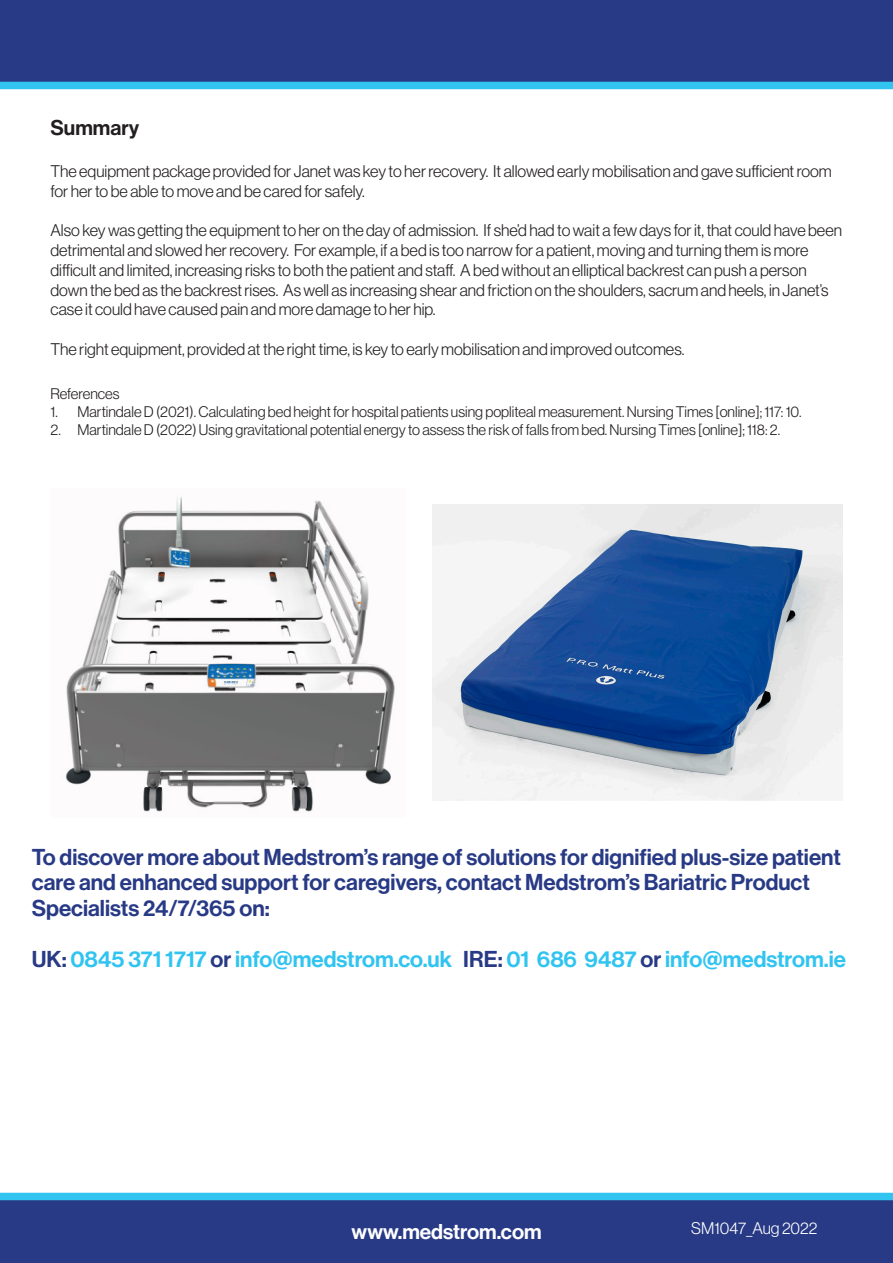
<style>
.page{position:relative;width:893px;height:1263px;background:#fff}
.page>*{position:absolute;margin:0;border:0;box-sizing:border-box;transform-origin:0 0}
.t1{font:22.5px/25.5px "N Haas Grotesk DS Pro 65 Md";color:#283a85}
.t2{font:22.5px "N Haas Grotesk DS Pro 65 Md";color:#31c4f1}
.t3{font:21px "N Haas Grotesk DS Pro 65 Md";color:#fff}
.t4{font:21px "N Haas Grotesk DS Pro 65 Md";color:#231f20}
.t5{font:16.5px/19.8px "N Haas Grotesk DS Pro 45 Lt";color:#231f20}
.t6{font:16.5px "N Haas Grotesk DS Pro 45 Lt";color:#fff}
.t7{font:15px "N Haas Grotesk DS Pro 45 Lt";color:#231f20}
.s1{color:#283a85}
</style>
<div class="page">
<svg style="left:0;top:0;width:893px;height:89px;background:#28458d"></svg>
<svg style="left:0;top:1193px;width:893px;height:70px;background:#284890"></svg>
<img style="left:65px;top:496px;width:330px;height:316px">
<img style="left:433px;top:505px;width:409px;height:296px">
<p class="t4" style="left:50px;top:116px;width:90px">Summary</p>
<p class="t5" style="left:50px;top:161px;width:783px">The equipment package provided for Janet was key to her recovery. It allowed early mobilisation and gave sufficient room for her to be able to move and be cared for safely.</p>
<p class="t5" style="left:50px;top:220px;width:793px">Also key was getting the equipment to her on the day of admission. If she’d had to wait a few days for it, that could have been detrimental and slowed her recovery. For example, if a bed is too narrow for a patient, moving and turning them is more difficult and limited, increasing risks to both the patient and staff. A bed without an elliptical backrest can push a person down the bed as the backrest rises. As well as increasing shear and friction on the shoulders, sacrum and heels, in Janet’s case it could have caused pain and more damage to her hip.</p>
<p class="t5" style="left:50px;top:339px;width:635px">The right equipment, provided at the right time, is key to early mobilisation and improved outcomes.</p>
<p class="t7" style="left:50px;top:385px;width:71px">References</p>
<p class="t7" style="left:50px;top:403px;width:752px">1. Martindale D (2021). Calculating bed height for hospital patients using popliteal measurement. Nursing Times [online]; 117: 10.</p>
<p class="t7" style="left:50px;top:421px;width:731px">2. Martindale D (2022) Using gravitational potential energy to assess the risk of falls from bed. Nursing Times [online]; 118: 2.</p>
<p class="t1" style="left:32px;top:845px;width:811px">To discover more about Medstrom’s range of solutions for dignified plus-size patient care and enhanced support for caregivers, contact Medstrom’s Bariatric Product<br>Specialists 24/7/365 on:</p>
<p class="t2" style="left:32px;top:946px;width:816px"><span class="s1">UK:</span> 0845 371 1717 <span class="s1">or</span> info@medstrom.co.uk <span class="s1">IRE:</span> 01 686 9487 <span class="s1">or</span> info@medstrom.ie</p>
<p class="t3" style="left:351px;top:1219px;width:192px">www.medstrom.com</p>
<p class="t6" style="left:691px;top:1218px;width:128px">SM1047_Aug 2022</p>
</div>
